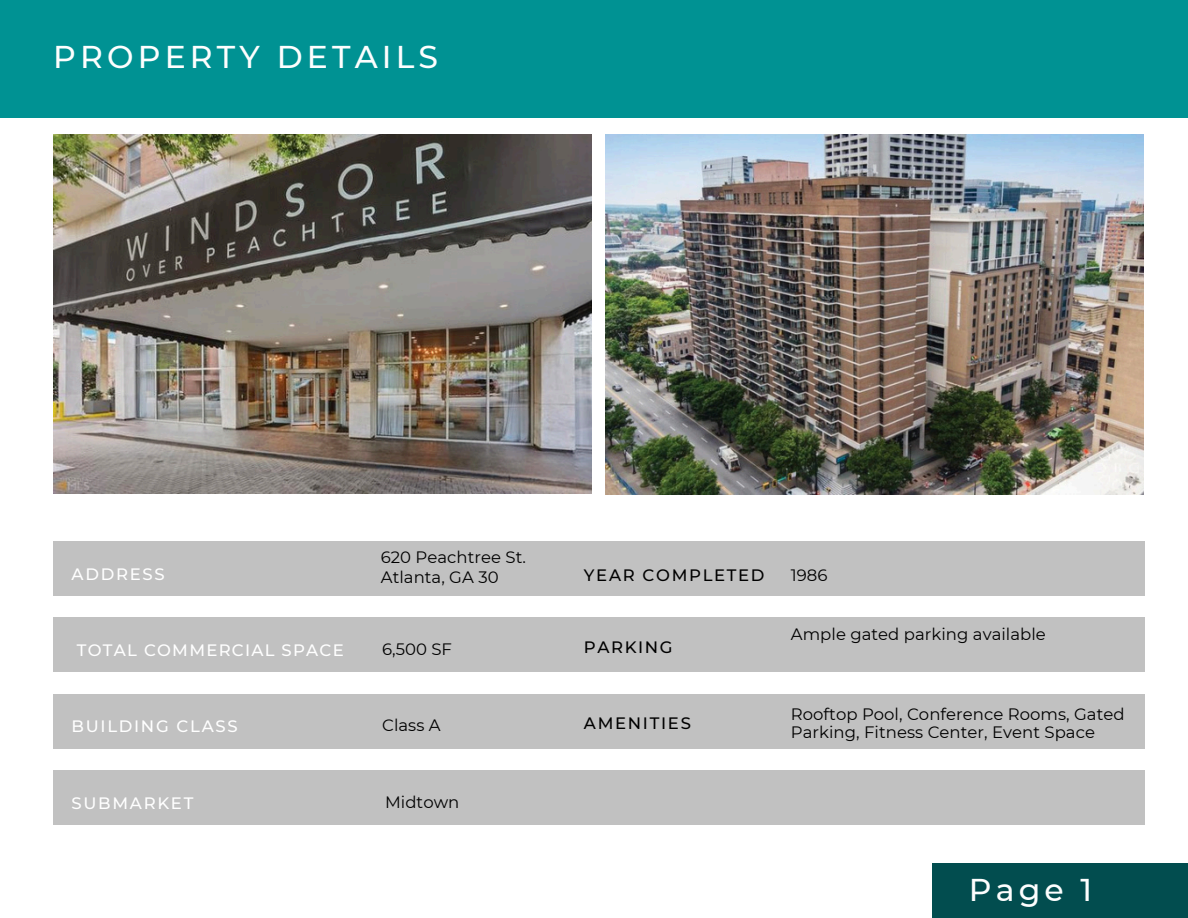
<style>
.page{position:relative;width:1188px;height:918px;background:#fff}
.page>*{position:absolute;margin:0;border:0;box-sizing:border-box;transform-origin:0 0}
.t1{font:500 31.5px "Montserrat";letter-spacing:.13em;color:#fdfefe}
.t2{font:16.5px/20.2px "Montserrat";letter-spacing:.005em;color:#000}
.t3{font:500 16.5px "Montserrat";letter-spacing:.105em;color:#fff}
.t4{font:500 16.5px "Montserrat";letter-spacing:.1em;color:#000}
.t5{font:500 16.5px "Montserrat";letter-spacing:.075em;color:#fff}
</style>
<div class="page">
<img style="left:53px;top:134px;width:538px;height:359px">
<img style="left:605px;top:134px;width:539px;height:360px">
<div style="left:0;top:0;width:1188px;height:117px;background:#009293"></div>
<div style="left:53px;top:541px;width:1091px;height:54px;background:#c1c1c1"></div>
<div style="left:53px;top:618px;width:1091px;height:54px;background:#c1c1c1"></div>
<div style="left:53px;top:694px;width:1091px;height:54px;background:#c1c1c1"></div>
<div style="left:53px;top:771px;width:1091px;height:54px;background:#c1c1c1"></div>
<div style="left:932px;top:864px;width:256px;height:54px;background:#024d4f"></div>
<p class="t1" style="left:53px;top:38px;width:386px">PROPERTY DETAILS</p>
<h3 class="t3" style="left:72px;top:564px;width:95px">ADDRESS</h3>
<p class="t2" style="left:381px;top:547px;width:147px">620 Peachtree St.<br>Atlanta, GA 30</p>
<h3 class="t4" style="left:584px;top:565px;width:182px">YEAR COMPLETED</h3>
<p class="t2" style="left:791px;top:565px;width:38px">1986</p>
<p class="t5" style="left:77px;top:640px;width:269px">TOTAL COMMERCIAL SPACE</p>
<h3 class="t2" style="left:382px;top:639px;width:71px">6,500 SF</h3>
<h3 class="t4" style="left:584px;top:637px;width:90px">PARKING</h3>
<h3 class="t2" style="left:791px;top:624px;width:257px">Ample gated parking available</h3>
<h3 class="t3" style="left:72px;top:716px;width:168px">BUILDING CLASS</h3>
<h3 class="t2" style="left:382px;top:715px;width:60px">Class A</h3>
<p class="t4" style="left:584px;top:713px;width:109px">AMENITIES</p>
<p class="t2" style="left:791px;top:705px;width:335px;line-height:18px">Rooftop Pool, Conference Rooms, Gated<br>Parking, Fitness Center, Event Space</p>
<p class="t3" style="left:72px;top:793px;width:123px">SUBMARKET</p>
<h4 class="t2" style="left:385px;top:791px;width:76px">Midtown</h4>
<h2 class="t1" style="left:969px;top:870px;width:125px">Page 1</h2>
</div>
